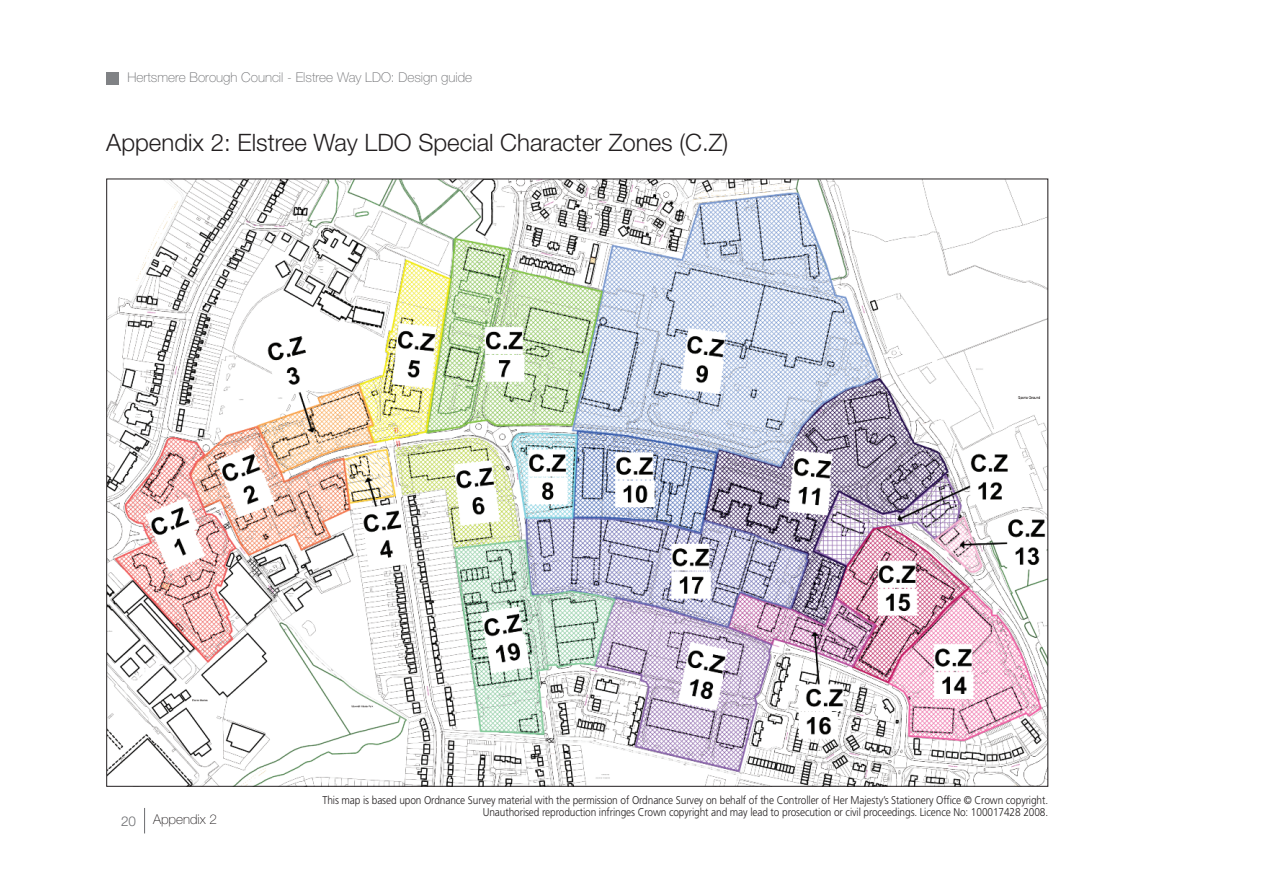
<style>
.page{position:relative;width:1263px;height:893px;background:#fff}
.page>*{position:absolute;margin:0;border:0;box-sizing:border-box;transform-origin:0 0}
.t1{font:300 24px "Helvetica Neue";color:#231f20}
.t2{font:100 13.5px "Helvetica Neue";color:#6c6d70}
.t3{font:100 13.5px "Helvetica Neue";color:#231f20}
.t4{font:300 13.5px "Helvetica Neue";color:#6c6d70}
.t5{font:300 11.25px/12.8px "Frutiger";letter-spacing:-.01em;color:#231f20;text-align:right;scale:.9 1}
</style>
<div class="page">
<div style="left:106px;top:72px;width:13px;height:13px;background:#808285"></div>
<svg style="left:144px;top:808px;width:1px;height:25px"></svg>
<img style="left:108px;top:181px;width:938px;height:604px">
<p class="t2" style="left:128px;top:73px;width:346px">Hertsmere Borough Council - Elstree Way LDO: Design guide</p>
<h1 class="t1" style="left:106px;top:128px;width:623px">Appendix 2: Elstree Way LDO Special Character Zones (C.Z)</h1>
<p class="t4" style="left:121px;top:813px;width:17px">20</p>
<p class="t3" style="left:153px;top:815px;width:65px">Appendix 2</p>
<p class="t5" style="left:322px;top:794px;width:808px">This map is based upon Ordnance Survey material with the permission of Ordnance Survey on behalf of the Controller of Her Majesty’s Stationery Office © Crown copyright.<br>Unauthorised reproduction infringes Crown copyright and may lead to prosecution or civil proceedings. Licence No: 100017428 2008.</p>
</div>
